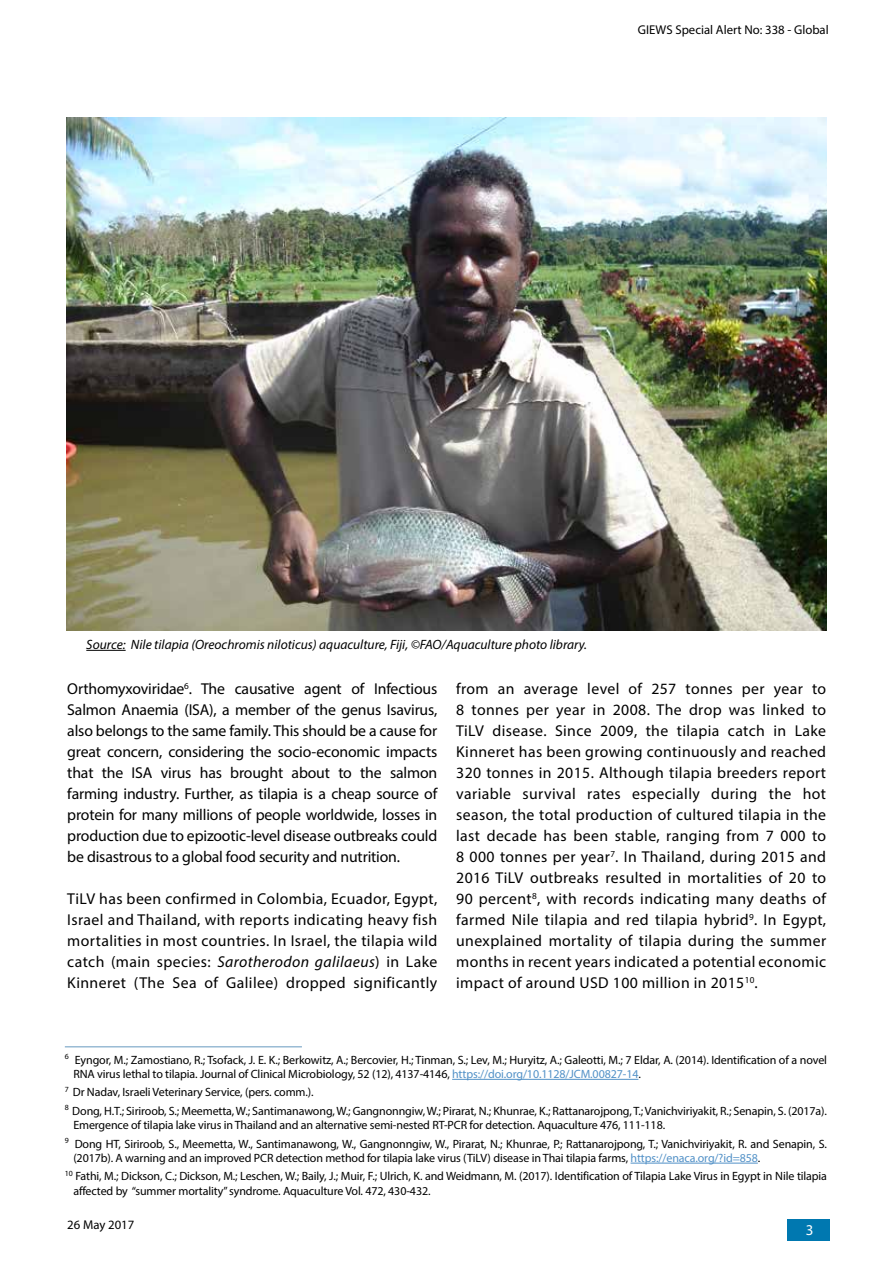
<style>
.page{position:relative;width:893px;height:1263px;background:#fff}
.page>*{position:absolute;margin:0;border:0;box-sizing:border-box;transform-origin:0 0}
.t1{font:15.75px/21px "Myriad Pro";letter-spacing:.025em;color:#000;text-align:justify}
.t2{font:15px "Myriad Pro";color:#fff}
.t3{font:italic 13.5px "Myriad Pro";color:#000}
.t4{font:12.75px "Myriad Pro";color:#000}
.t5{font:12px/18.3px "Myriad Pro";letter-spacing:-.01em;color:#000}
.s1{font-style:italic}
.s2{color:#5291c7}
</style>
<div class="page">
<div style="left:788px;top:1219px;width:42px;height:21px;background:#0078b0"></div>
<hr style="left:65px;top:1046px;width:237px;height:1px;background:#6699c0">
<hr style="left:452px;top:1079px;width:186px;height:1px;background:#5291c7">
<hr style="left:630px;top:1163px;width:128px;height:1px;background:#5291c7">
<img style="left:66px;top:117px;width:761px;height:513px">
<hr style="left:86px;top:650px;width:40px;height:1px;background:#000">
<p class="t4" style="left:638px;top:22px;width:192px">GIEWS Special Alert No: 338 - Global</p>
<p class="t3" style="left:86px;top:636px;width:502px">Source: Nile tilapia (Oreochromis niloticus) aquaculture, Fiji, ©FAO/Aquaculture photo library.</p>
<p class="t1" style="left:67px;top:678px;width:372px">Orthomyxoviridae<sup>6</sup>. The causative agent of Infectious Salmon Anaemia (ISA), a member of the genus Isavirus, also belongs to the same family. This should be a cause for great concern, considering the socio‑economic impacts that the ISA virus has brought about to the salmon farming industry. Further, as tilapia is a cheap source of protein for many millions of people worldwide, losses in production due to epizootic-level disease outbreaks could be disastrous to a global food security and nutrition.</p>
<p class="t1" style="left:67px;top:888px;width:371px">TiLV has been confirmed in Colombia, Ecuador, Egypt, Israel and Thailand, with reports indicating heavy fish mortalities in most countries. In Israel, the tilapia wild catch (main species: <span class="s1">Sarotherodon galilaeus</span>) in Lake Kinneret (The Sea of Galilee) dropped significantly</p>
<p class="t1" style="left:456px;top:678px;width:372px">from an average level of 257 tonnes per year to 8 tonnes per year in 2008. The drop was linked to TiLV disease. Since 2009, the tilapia catch in Lake Kinneret has been growing continuously and reached 320 tonnes in 2015. Although tilapia breeders report variable survival rates especially during the hot season, the total production of cultured tilapia in the last decade has been stable, ranging from 7 000 to 8 000 tonnes per year<sup>7</sup>. In Thailand, during 2015 and 2016 TiLV outbreaks resulted in mortalities of 20 to 90 percent<sup>8</sup>, with records indicating many deaths of farmed Nile tilapia and red tilapia hybrid<sup>9</sup>. In Egypt, unexplained mortality of tilapia during the summer months in recent years indicated a potential economic impact of around USD 100 million in 2015<sup>10</sup>.</p>
<p class="t5" style="left:73px;top:1052px;width:755px;line-height:14.4px;text-indent:-9px"><sup>6</sup> Eyngor, M.; Zamostiano, R.; Tsofack, J. E. K.; Berkowitz, A.; Bercovier, H.; Tinman, S.; Lev, M.; Huryitz, A.; Galeotti, M.; 7 Eldar, A. (2014). Identification of a novel<br>RNA virus lethal to tilapia. Journal of Clinical Microbiology, 52 (12), 4137-4146, <span class="s2">https://doi.org/10.1128/JCM.00827-14</span>.</p>
<p class="t5" style="left:65px;top:1083px;width:764px"><sup>7</sup> Dr Nadav, Israeli Veterinary Service, (pers. comm.).<br><sup>8</sup> Dong, H.T.; Siriroob, S.; Meemetta, W.; Santimanawong, W.; Gangnonngiw, W.; Pirarat, N.; Khunrae, K.; Rattanarojpong, T.; Vanichviriyakit, R.; Senapin, S. (2017a).</p>
<p class="t5" style="left:65px;top:1116px;width:764px;text-indent:9px">Emergence of tilapia lake virus in Thailand and an alternative semi-nested RT-PCR for detection. Aquaculture 476, 111-118.<br><sup>9</sup> Dong HT, Siriroob, S., Meemetta, W., Santimanawong, W., Gangnonngiw, W., Pirarat, N.; Khunrae, P.; Rattanarojpong, T.; Vanichviriyakit, R. and Senapin, S.</p>
<p class="t5" style="left:65px;top:1148px;width:764px;text-indent:9px">(2017b). A warning and an improved PCR detection method for tilapia lake virus (TiLV) disease in Thai tilapia farms, <span class="s2">https://enaca.org/?id=858</span>.<br><sup>10</sup> Fathi, M.; Dickson, C.; Dickson, M.; Leschen, W.; Baily, J.; Muir, F.; Ulrich, K. and Weidmann, M. (2017). Identification of Tilapia Lake Virus in Egypt in Nile tilapia</p>
<p class="t5" style="left:73px;top:1181px;width:359px">affected by “summer mortality” syndrome. Aquaculture Vol. 472, 430-432.</p>
<p class="t4" style="left:67px;top:1216px;width:69px">26 May 2017</p>
<p class="t2" style="left:806px;top:1220px;width:9px">3</p>
</div>
